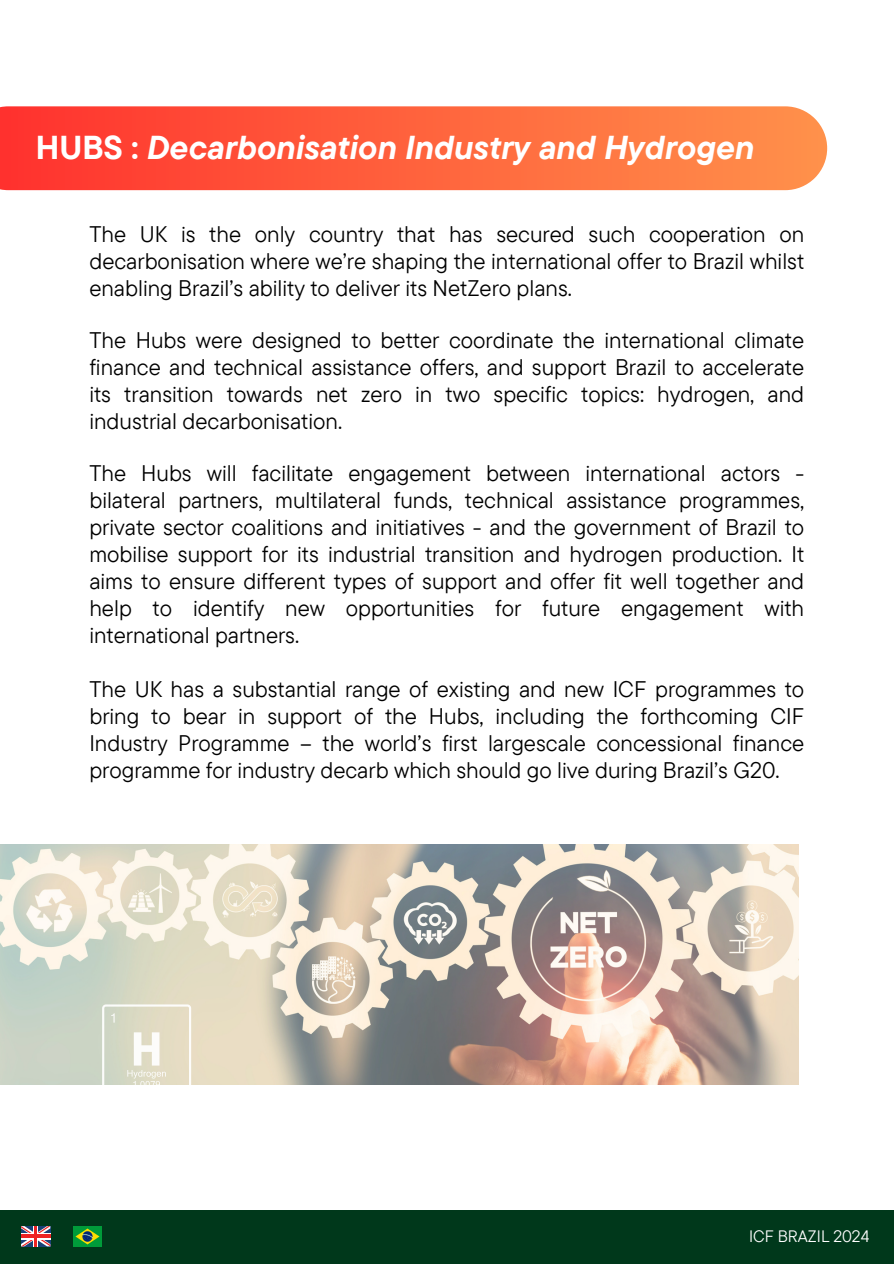
<style>
.page{position:relative;width:894px;height:1264px;background:#fff}
.page>*{position:absolute;margin:0;border:0;box-sizing:border-box;transform-origin:0 0}
.t1{font:italic 700 33px "TT Commons Pro";color:#fff}
.t2{font:22.5px/27px "TT Commons Pro";color:#000;text-align:justify}
.t3{font:16.5px "TT Commons Pro";color:#fff}
.s1{font-style:normal}
</style>
<div class="page">
<div style="left:0;top:1210px;width:893px;height:53px;background:#00381b"></div>
<svg style="left:21px;top:1226px;width:29px;height:20px"></svg>
<svg style="left:21px;top:1232px;width:29px;height:7px"></svg>
<hr style="left:34px;top:1226px;width:4px;height:20px;background:#fff">
<hr style="left:21px;top:1234px;width:29px;height:3px;background:#ee2323">
<hr style="left:34px;top:1226px;width:3px;height:20px;background:#ee2323">
<img style="left:74px;top:1226px;width:28px;height:20px">
<svg style="left:0;top:106px;width:826px;height:84px;background:#ff633f"></svg>
<img style="left:0;top:844px;width:798px;height:240px">
<svg style="left:102px;top:1004px;width:89px;height:81px;background:#e1dfcc"></svg>
<h1 class="t1" style="left:36px;top:126px;width:720px"><span class="s1">HUBS :</span> Decarbonisation Industry and Hydrogen</h1>
<p class="t2" style="left:89px;top:220px;width:716px">The UK is the only country that has secured such cooperation on decarbonisation where we’re shaping the international offer to Brazil whilst enabling Brazil’s ability to deliver its NetZero plans.</p>
<p class="t2" style="left:89px;top:326px;width:716px">The Hubs were designed to better coordinate the international climate finance and technical assistance offers, and support Brazil to accelerate its transition towards net zero in two specific topics: hydrogen, and industrial decarbonisation.</p>
<p class="t2" style="left:89px;top:458px;width:716px">The Hubs will facilitate engagement between international actors - bilateral partners, multilateral funds, technical assistance programmes, private sector coalitions and initiatives - and the government of Brazil to mobilise support for its industrial transition and hydrogen production. It aims to ensure different types of support and offer fit well together and help to identify new opportunities for future engagement with international partners.</p>
<p class="t2" style="left:89px;top:674px;width:716px">The UK has a substantial range of existing and new ICF programmes to bring to bear in support of the Hubs, including the forthcoming CIF Industry Programme – the world’s first largescale concessional finance programme for industry decarb which should go live during Brazil’s G20.</p>
<p class="t3" style="left:748px;top:1225px;width:122px">ICF BRAZIL 2024</p>
</div>
